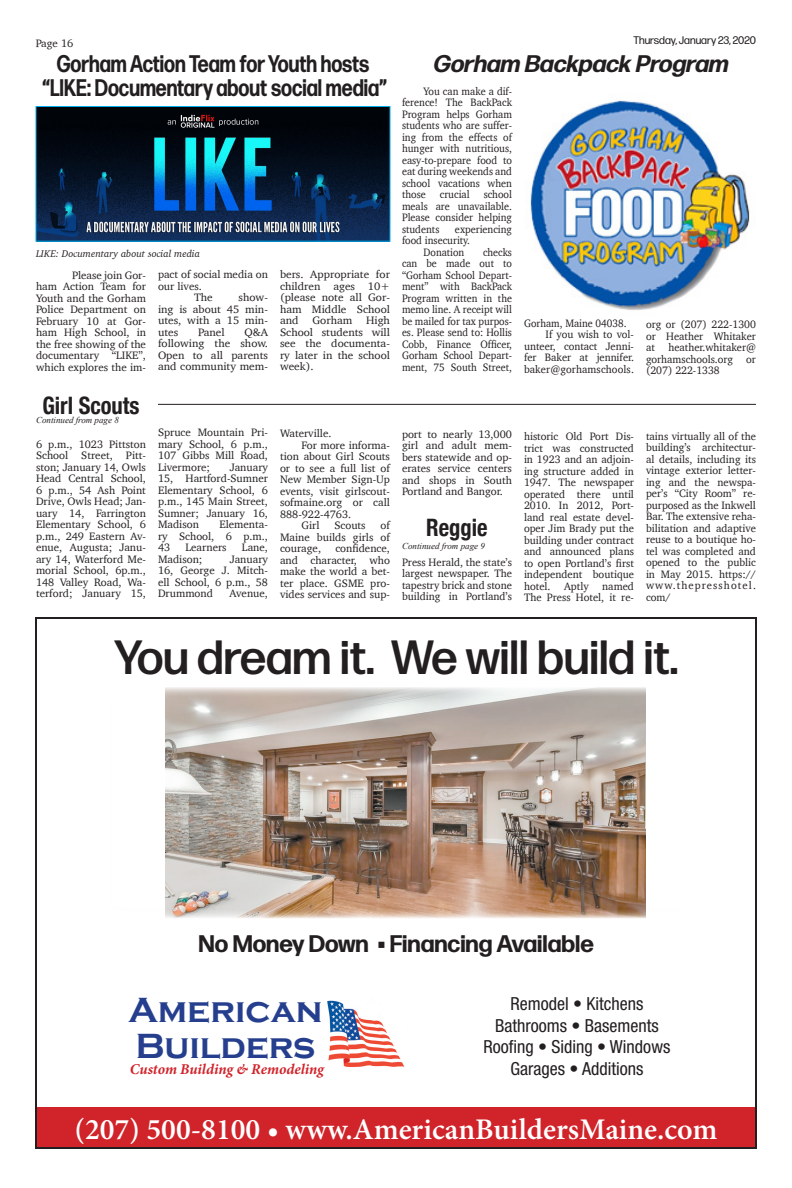
<style>
.page{position:relative;width:792px;height:1188px;background:#fff}
.page>*{position:absolute;margin:0;border:0;box-sizing:border-box;transform-origin:0 0}
.t1{font:500 48px "Forma DJR Deck";color:#231f20}
.t2{font:700 36px/36px "Copperplate Gothic";color:#253f8e}
.t3{font:600 30px "Minion Pro";color:#fff}
.Headline{font:700 24px "Forma DJR Deck";color:#231f20;scale:.81 1}
.Headline-2{font:700 24px "Forma DJR Deck";color:#231f20}
.Headline-3{font:italic 700 24px "Forma DJR Deck";color:#231f20}
.Helvetica_Cond_Bold{font:700 condensed 24px "Helvetica Neue";color:#231f20;scale:.94 1}
.t4{font:condensed 18px/21.6px "Helvetica Neue";color:#231f20;text-align:center}
.t5{font:italic 700 15px "Minion Pro";letter-spacing:-.005em;color:#d1232a}
.Body_Text_TCT{font:11px/11.5px "Charter";color:#231f20;text-align:justify}
.Body_Text_TCT-2{font:11px/11.5px "Charter";color:#231f20;text-align:justify;scale:.93 1}
.Body_Text_TCT-3{font:11px/11.5px "Charter";color:#231f20;text-align:justify;scale:.92 1}
.Body_Text_TCT-4{font:11px/11.5px "Charter";color:#231f20;text-align:justify;scale:.96 1}
.t6{font:11px "Forma DJR Deck";color:#231f20}
.t7{font:italic 10px "Charter";color:#231f20}
.t8{font:italic 9px "Times New Roman";color:#231f20}
</style>
<div class="page">
<img style="left:327px;top:1000px;width:78px;height:68px">
<div style="left:36px;top:1108px;width:720px;height:40px;background:#d1232a"></div>
<img style="left:165px;top:687px;width:480px;height:231px">
<img style="left:38px;top:108px;width:350px;height:131px">
<div style="left:36px;top:106px;width:354px;height:135px;border:1px solid #00aeef"></div>
<img style="left:530px;top:100px;width:220px;height:210px">
<hr style="left:158px;top:404px;width:598px;height:1px;background:#231f20">
<p class="Body_Text_TCT" style="left:36px;top:37px;width:39px">Page 16</p>
<p class="t6" style="left:633px;top:34px;width:124px">Thursday, January 23, 2020</p>
<p class="Headline" style="left:57px;top:48px;width:387px">Gorham Action Team for Youth hosts</p>
<p class="Headline-3" style="left:433px;top:48px;width:302px">Gorham Backpack Program</p>
<p class="Headline" style="left:42px;top:72px;width:427px">“LIKE: Documentary about social media”</p>
<p class="Body_Text_TCT-2" style="left:402px;top:85px;width:120px;text-indent:22px">You can make a dif&shy;ference! The BackPack Program helps Gorham students who are suffer&shy;ing from the effects of hunger with nutritious, easy-to-prepare food to eat during weekends and school vacations when those</p>
<p class="Body_Text_TCT-2" style="left:402px;top:189px;width:120px;text-indent:82px">school meals are unavailable.<br>Please consider helping students</p>
<p class="Body_Text_TCT-2" style="left:440px;top:189px;width:34px">crucial</p>
<p class="Body_Text_TCT-2" style="left:402px;top:223px;width:120px;text-indent:53px">experiencing food insecurity.</p>
<p class="Body_Text_TCT-3" style="left:424px;top:246px;width:46px">Donation</p>
<p class="Body_Text_TCT-3" style="left:402px;top:246px;width:121px;text-indent:81px">checks can be made out to “Gorham School Depart&shy;ment” with BackPack Program written in the memo line. A receipt will be mailed for tax purpos&shy;es. Please send to: Hollis Cobb, Finance Officer, Gorham School Depart&shy;ment, 75 South Street,</p>
<p class="t7" style="left:36px;top:245px;width:166px">LIKE: Documentary about social media</p>
<p class="Body_Text_TCT" style="left:158px;top:269px;width:112px">pact of social media on our lives.</p>
<p class="Body_Text_TCT" style="left:194px;top:292px;width:20px">The</p>
<p class="Body_Text_TCT" style="left:280px;top:269px;width:112px">bers. Appropriate for children ages 10+ (please note all Gor&shy;ham Middle School and</p>
<p class="Body_Text_TCT" style="left:36px;top:269px;width:112px;text-indent:36px">Please join Gor&shy;ham Action Team for Youth and the Gorham Police Department on February 10 at Gor&shy;ham High School, in the free showing of the documentary “LIKE”, which explores the im-</p>
<p class="Body_Text_TCT" style="left:158px;top:292px;width:111px;text-indent:81px">show&shy;ing is about 45 min&shy;utes, with a 15 min&shy;utes</p>
<p class="Body_Text_TCT" style="left:280px;top:315px;width:112px;text-indent:86px">High School students will see the documenta&shy;ry later in the school week).</p>
<p class="Body_Text_TCT" style="left:312px;top:315px;width:41px">Gorham</p>
<p class="Body_Text_TCT-3" style="left:524px;top:317px;width:113px">Gorham, Maine 04038.</p>
<p class="Body_Text_TCT-4" style="left:524px;top:329px;width:116px;text-indent:22px">If you wish to vol&shy;unteer, contact Jenni&shy;fer Baker at jennifer. baker@gorhamschools.</p>
<p class="Body_Text_TCT-4" style="left:646px;top:319px;width:116px">org or (207) 222-1300 or Heather Whitaker at heather.whitaker@ gorhamschools.org or (207) 222-1338</p>
<p class="Body_Text_TCT" style="left:198px;top:326px;width:28px">Panel</p>
<p class="Body_Text_TCT" style="left:158px;top:326px;width:112px;text-indent:86px">Q&amp;A following the show.<br>Open to all parents and community mem-</p>
<p class="Helvetica_Cond_Bold" style="left:42px;top:386px;width:105px">Girl Scouts</p>
<p class="t8" style="left:36px;top:414px;width:84px">Continued from page 8</p>
<p class="Body_Text_TCT" style="left:36px;top:438px;width:112px">6 p.m., 1023 Pittston School Street, Pitt&shy;ston; January 14, Owls Head Central School, 6 p.m., 54 Ash Point Drive, Owls Head; Jan&shy;uary 14, Farrington Elementary School, 6 p.m., 249 Eastern Av&shy;enue, Augusta; Janu&shy;ary 14, Waterford Me&shy;morial School, 6p.m., 148 Valley Road, Wa&shy;terford; January 15,</p>
<p class="Body_Text_TCT" style="left:158px;top:426px;width:112px">Spruce Mountain Pri&shy;mary School, 6 p.m., 107 Gibbs Mill Road, Livermore;</p>
<p class="Body_Text_TCT" style="left:158px;top:461px;width:112px;text-indent:72px">January 15, Hartford-Sumner Elementary School, 6 p.m., 145 Main Street, Sumner; January 16, Madison</p>
<p class="Body_Text_TCT" style="left:158px;top:518px;width:111px;text-indent:61px">Elementa&shy;ry School, 6 p.m., 43</p>
<p class="Body_Text_TCT" style="left:186px;top:541px;width:43px">Learners</p>
<p class="Body_Text_TCT" style="left:242px;top:541px;width:28px">Lane,</p>
<p class="Body_Text_TCT" style="left:158px;top:553px;width:46px">Madison;</p>
<p class="Body_Text_TCT" style="left:158px;top:553px;width:112px;text-indent:72px">January 16, George J. Mitch&shy;ell School, 6 p.m., 58<br>Drummond</p>
<p class="Body_Text_TCT" style="left:230px;top:587px;width:40px">Avenue,</p>
<p class="Body_Text_TCT" style="left:280px;top:428px;width:53px">Waterville.</p>
<p class="Body_Text_TCT" style="left:280px;top:439px;width:112px;text-indent:22px">For more informa&shy;tion about Girl Scouts or to see a full list of New Member Sign-Up events, visit girlscout&shy;sofmaine.org or call 888-922-4763.</p>
<p class="Body_Text_TCT" style="left:302px;top:520px;width:20px">Girl</p>
<p class="Body_Text_TCT" style="left:334px;top:520px;width:33px">Scouts</p>
<p class="Body_Text_TCT" style="left:280px;top:520px;width:112px;text-indent:101px">of Maine builds girls of courage,</p>
<p class="Body_Text_TCT" style="left:280px;top:543px;width:112px;text-indent:55px">confidence, and character, who make the world a bet&shy;ter place. GSME pro&shy;vides services and sup-</p>
<p class="Body_Text_TCT" style="left:402px;top:428px;width:112px">port to nearly 13,000 girl and adult mem&shy;bers statewide and op&shy;erates service centers and shops in South Portland and Bangor.</p>
<p class="Helvetica_Cond_Bold" style="left:426px;top:508px;width:67px">Reggie</p>
<p class="t8" style="left:402px;top:540px;width:84px">Continued from page 9</p>
<p class="Body_Text_TCT" style="left:402px;top:556px;width:112px">Press Herald, the state’s largest newspaper. The tapestry brick and stone building in Portland’s</p>
<p class="Body_Text_TCT" style="left:524px;top:430px;width:112px">historic Old Port Dis&shy;trict was constructed in 1923 and an adjoin&shy;ing structure added in 1947. The newspaper operated there until 2010. In 2012, Port&shy;land real estate devel&shy;oper Jim Brady put the building under contract and announced plans to open Portland’s first independent boutique hotel. Aptly named The Press Hotel, it re-</p>
<p class="Body_Text_TCT" style="left:646px;top:430px;width:112px">tains virtually all of the building’s architectur&shy;al details, including its vintage exterior letter&shy;ing and the newspa&shy;per’s “City Room” re&shy;purposed as the Inkwell Bar. The extensive reha&shy;bilitation and adaptive reuse to a boutique ho&shy;tel was completed and opened to the public in May 2015. https:// www.thepresshotel. com/</p>
<p class="t1" style="left:114px;top:627px;width:565px">You dream it. We will build it.</p>
<p class="Headline-2" style="left:198px;top:928px;width:397px">No Money Down • Financing Available</p>
<p class="t2" style="left:129px;top:993px;width:195px">American<br>Builders</p>
<p class="t5" style="left:130px;top:1058px;width:196px">Custom Building &amp; Remodeling</p>
<p class="t4" style="left:484px;top:993px;width:188px">Remodel • Kitchens<br>Bathrooms • Basements<br>Roofing • Siding • Windows<br>Garages • Additions</p>
<p class="t3" style="left:75px;top:1108px;width:644px">(207) 500-8100 • www.AmericanBuildersMaine.com</p>
</div>
